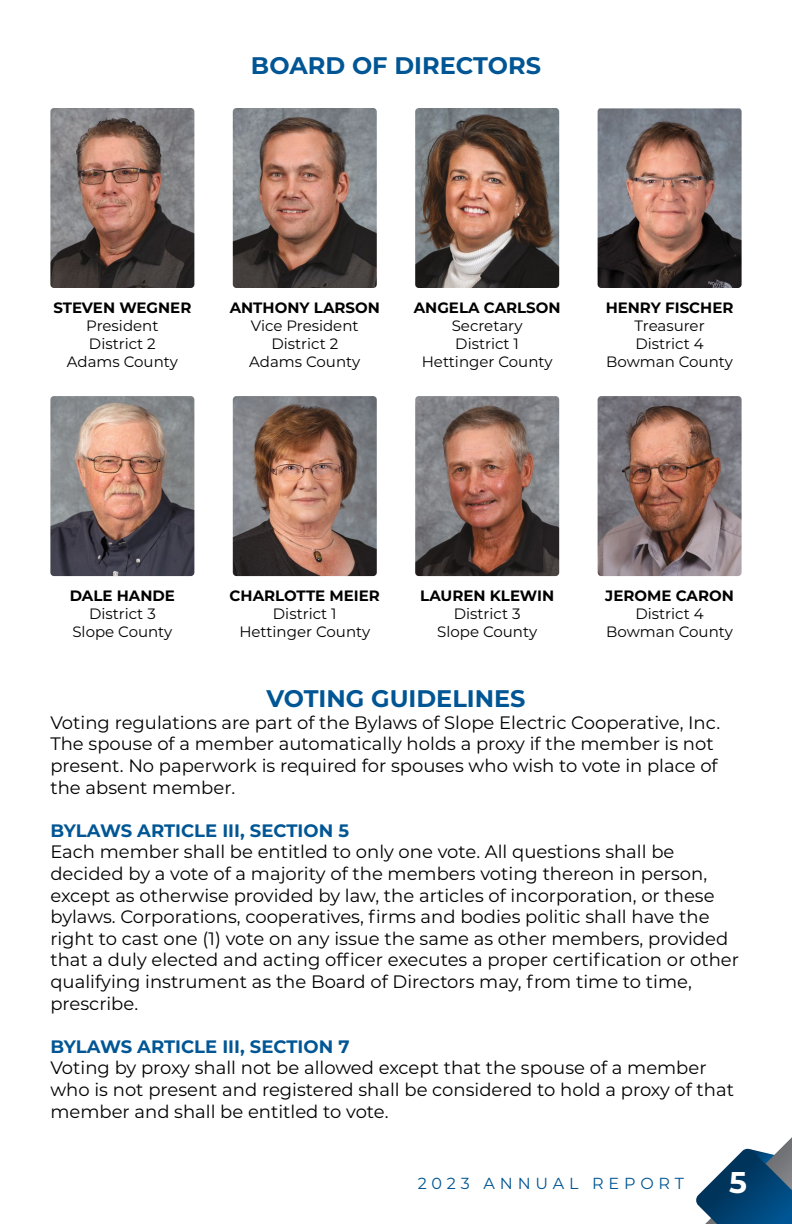
<style>
.page{position:relative;width:792px;height:1224px;background:#fff}
.page>*{position:absolute;margin:0;border:0;box-sizing:border-box;transform-origin:0 0}
.t1{font:700 30px "Montserrat";color:#fff}
.t2{font:700 24px "Montserrat";color:#005694}
.t3{font:18px/21.6px "Montserrat";color:#000}
.t4{font:700 18px "Montserrat";color:#005694}
.t5{font:16px "Montserrat";letter-spacing:.3em;color:#005694}
.t6{font:15px/18px "Montserrat";color:#000;text-align:center}
.t7{font:700 15px "Montserrat";color:#000}
</style>
<div class="page">
<img style="left:415px;top:396px;width:144px;height:180px">
<img style="left:50px;top:108px;width:144px;height:180px">
<img style="left:233px;top:108px;width:144px;height:180px">
<img style="left:598px;top:396px;width:144px;height:180px">
<img style="left:415px;top:108px;width:144px;height:180px">
<img style="left:50px;top:396px;width:144px;height:180px">
<img style="left:598px;top:108px;width:144px;height:180px">
<img style="left:233px;top:396px;width:144px;height:180px">
<svg style="left:696px;top:1137px;width:96px;height:87px"></svg>
<h2 class="t2" style="left:251px;top:48px;width:292px">BOARD OF DIRECTORS</h2>
<p class="t7" style="left:53px;top:296px;width:140px">STEVEN WEGNER</p>
<p class="t6" style="left:67px;top:316px;width:113px">President<br>District 2<br>Adams County</p>
<p class="t7" style="left:230px;top:296px;width:152px">ANTHONY LARSON</p>
<p class="t6" style="left:249px;top:316px;width:113px">Vice President<br>District 2<br>Adams County</p>
<p class="t7" style="left:414px;top:296px;width:148px">ANGELA CARLSON</p>
<p class="t6" style="left:422px;top:316px;width:132px">Secretary<br>District 1<br>Hettinger County</p>
<p class="t7" style="left:606px;top:296px;width:129px">HENRY FISCHER</p>
<p class="t6" style="left:606px;top:316px;width:128px">Treasurer<br>District 4<br>Bowman County</p>
<p class="t7" style="left:70px;top:584px;width:107px">DALE HANDE</p>
<p class="t6" style="left:72px;top:604px;width:101px">District 3<br>Slope County</p>
<p class="t7" style="left:230px;top:584px;width:152px">CHARLOTTE MEIER</p>
<p class="t6" style="left:239px;top:604px;width:132px">District 1<br>Hettinger County</p>
<p class="t7" style="left:420px;top:584px;width:136px">LAUREN KLEWIN</p>
<p class="t6" style="left:437px;top:604px;width:101px">District 3<br>Slope County</p>
<p class="t7" style="left:605px;top:584px;width:130px">JEROME CARON</p>
<p class="t6" style="left:606px;top:604px;width:128px">District 4<br>Bowman County</p>
<h2 class="t2" style="left:266px;top:681px;width:261px">VOTING GUIDELINES</h2>
<p class="t3" style="left:50px;top:711px;width:671px">Voting regulations are part of the Bylaws of Slope Electric Cooperative, Inc.<br>The spouse of a member automatically holds a proxy if the member is not present. No paperwork is required for spouses who wish to vote in place of the absent member.</p>
<p class="t4" style="left:50px;top:817px;width:300px">BYLAWS ARTICLE III, SECTION 5</p>
<p class="t3" style="left:50px;top:841px;width:690px">Each member shall be entitled to only one vote. All questions shall be decided by a vote of a majority of the members voting thereon in person, except as otherwise provided by law, the articles of incorporation, or these bylaws. Corporations, cooperatives, firms and bodies politic shall have the right to cast one (1) vote on any issue the same as other members, provided that a duly elected and acting officer executes a proper certification or other qualifying instrument as the Board of Directors may, from time to time, prescribe.</p>
<p class="t4" style="left:50px;top:1033px;width:301px">BYLAWS ARTICLE III, SECTION 7</p>
<p class="t3" style="left:50px;top:1057px;width:685px">Voting by proxy shall not be allowed except that the spouse of a member who is not present and registered shall be considered to hold a proxy of that member and shall be entitled to vote.</p>
<p class="t5" style="left:418px;top:1172px;width:268px">2023 ANNUAL REPORT</p>
<h1 class="t1" style="left:729px;top:1161px;width:19px">5</h1>
</div>
